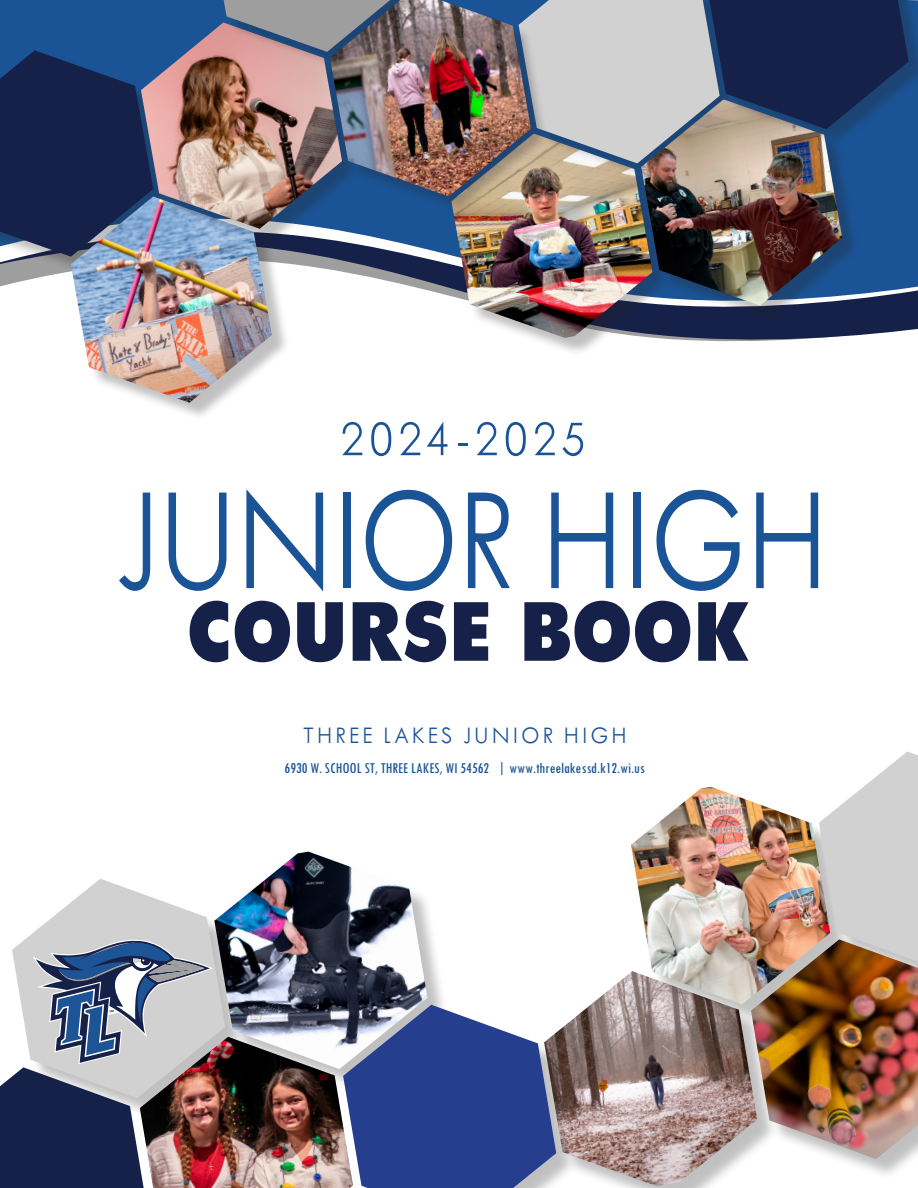
<style>
.page{position:relative;width:918px;height:1188px;background:#fff}
.page>*{position:absolute;margin:0;border:0;box-sizing:border-box;transform-origin:0 0}
.t1{font:300 152.1px "Tw Cen";letter-spacing:-.03em;color:#1a5496;scale:.88 1}
.t2{font:89.7px "Tw Cen MT Ult Bd";letter-spacing:-.02em;color:#162149;scale:.88 1}
.t3{font:300 51.6px "Tw Cen";letter-spacing:.135em;color:#1a5496}
.t4{font:300 24.45px "Tw Cen";letter-spacing:.11em;color:#1a5496}
.t5{font:500 condensed 15.75px "Tw Cen";color:#1a5496}
</style>
<div class="page">
<svg style="left:0;top:0;width:918px;height:342px"></svg>
<div style="left:0;top:53px;width:172px;height:222px;background:#231f20;opacity:.28"></div>
<svg style="left:0;top:50px;width:141px;height:207px;background:#1b2b54"></svg>
<div style="left:74px;top:199px;width:216px;height:222px;background:#231f20;opacity:.28"></div>
<img style="left:71px;top:196px;width:201px;height:207px">
<div style="left:454px;top:136px;width:217px;height:220px;background:#231f20;opacity:.28"></div>
<img style="left:451px;top:181px;width:201px;height:157px">
<div style="left:144px;top:25px;width:216px;height:222px;background:#231f20;opacity:.28"></div>
<img style="left:141px;top:22px;width:201px;height:207px">
<div style="left:521px;top:0;width:217px;height:181px;background:#231f20;opacity:.28"></div>
<div style="left:333px;top:0;width:216px;height:214px;background:#231f20;opacity:.28"></div>
<img style="left:330px;top:0;width:201px;height:196px">
<div style="left:644px;top:103px;width:217px;height:221px;background:#231f20;opacity:.28"></div>
<img style="left:641px;top:163px;width:201px;height:143px">
<div style="left:711px;top:0;width:207px;height:147px;background:#231f20;opacity:.28"></div>
<svg style="left:519px;top:0;width:390px;height:163px;background:#797f90"></svg>
<div style="left:211px;top:0;width:217px;height:70px;background:#231f20;opacity:.28"></div>
<svg style="left:224px;top:0;width:166px;height:52px;background:#8d888f"></svg>
<svg style="left:24px;top:879px;width:190px;height:158px;fill:#d1d1d1"></svg>
<div style="left:217px;top:855px;width:232px;height:235px;background:#231f20;opacity:.28"></div>
<img style="left:214px;top:852px;width:213px;height:185px">
<img style="left:578px;top:972px;width:173px;height:214px">
<img style="left:213px;top:1037px;width:130px;height:151px">
<div style="left:346px;top:1008px;width:232px;height:180px;background:#231f20;opacity:.28"></div>
<svg style="left:343px;top:1005px;width:213px;height:183px;background:#495d9b"></svg>
<div style="left:754px;top:943px;width:164px;height:237px;background:#231f20;opacity:.28"></div>
<img style="left:751px;top:992px;width:167px;height:167px">
<div style="left:634px;top:790px;width:218px;height:235px;background:#231f20;opacity:.28"></div>
<img style="left:631px;top:787px;width:199px;height:217px">
<div style="left:822px;top:755px;width:96px;height:237px;background:#231f20;opacity:.28"></div>
<svg style="left:819px;top:751px;width:99px;height:211px"></svg>
<svg style="left:0;top:940px;width:213px;height:248px;background:#7f7e90"></svg>
<p class="t3" style="left:341px;top:410px;width:244px">2024-2025</p>
<p class="t1" style="left:117px;top:456px;width:813px">JUNIOR HIGH</p>
<p class="t2" style="left:184px;top:574px;width:644px">COURSE BOOK</p>
<p class="t4" style="left:303px;top:722px;width:326px">THREE LAKES JUNIOR HIGH</p>
<p class="t5" style="left:285px;top:760px;width:362px">6930 W. SCHOOL ST, THREE LAKES, WI 54562 | www.threelakessd.k12.wi.us</p>
</div>
